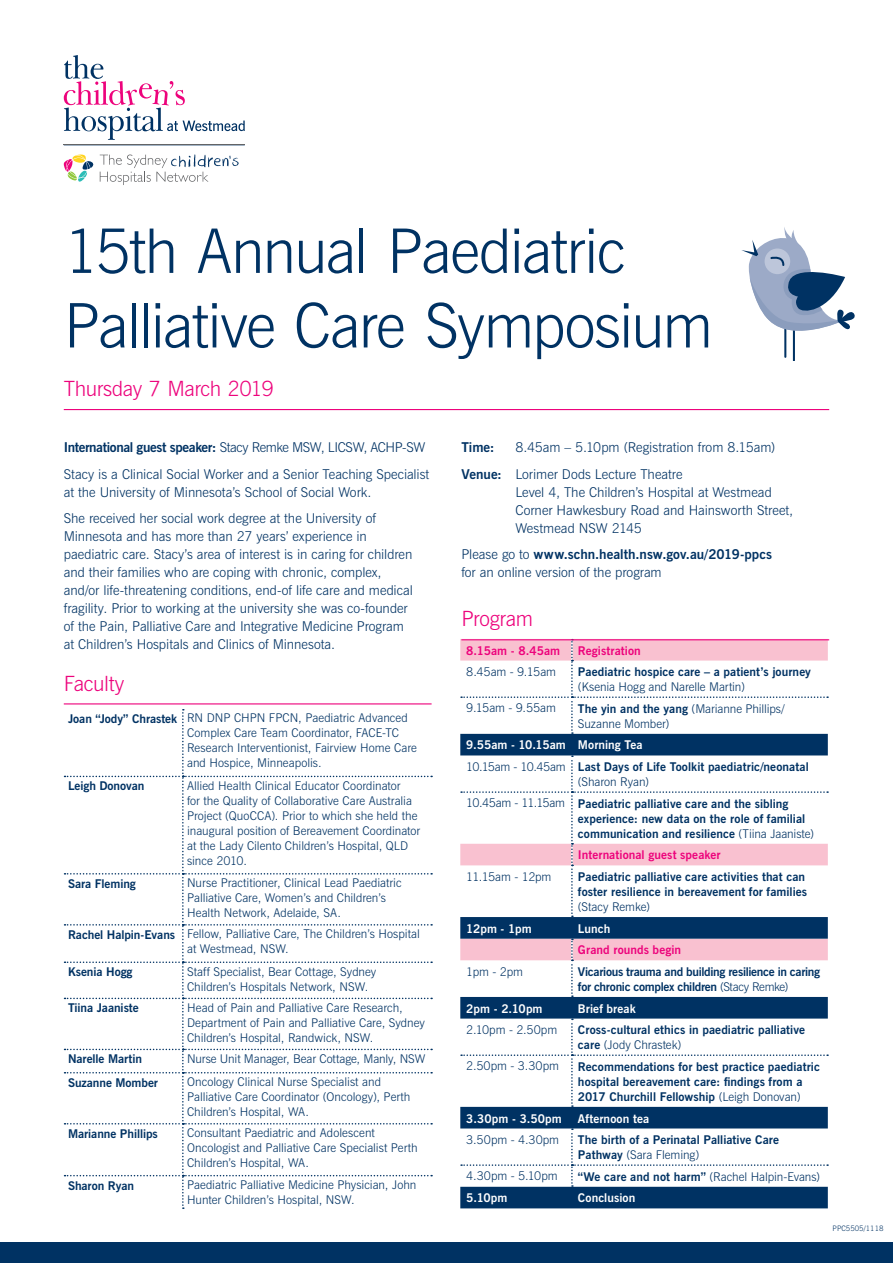
<style>
.page{position:relative;width:893px;height:1263px;background:#fff}
.page>*{position:absolute;margin:0;border:0;box-sizing:border-box;transform-origin:0 0}
.t1{font:300 61.35px/74.6px "News Gothic BT";letter-spacing:-.03em;color:#003263}
.t2{font:300 21px "News Gothic BT";letter-spacing:-.02em;color:#ed037c}
.t3{font:300 13.5px/18px "News Gothic BT";color:#003263}
.t4{font:700 13.5px "News Gothic BT";color:#003263}
.t5{font:300 12px/15px "News Gothic BT";color:#003263}
.t6{font:700 12px/15px "News Gothic BT";color:#003263}
.t7{font:700 12px/15px "News Gothic BT";letter-spacing:-.025em;color:#003263}
.t8{font:700 12px "News Gothic BT";letter-spacing:.005em;color:#fff}
.t9{font:700 12px "News Gothic BT";letter-spacing:.005em;color:#ed037c}
.t10{font:300 12px "News Gothic BT";letter-spacing:-.025em;color:#003263}
.t11{font:300 7.5px "News Gothic BT";color:#003263}
.s1{font-weight:700}
.s2{color:#fff}
.s3{font-weight:300}
</style>
<div class="page">
<hr style="left:784px;top:327px;width:2px;height:31px;background:#003263">
<hr style="left:793px;top:328px;width:2px;height:33px;background:#003263">
<svg style="left:741px;top:227px;width:114px;height:120px"></svg>
<svg style="left:100px;top:155px;width:139px;height:30px"></svg>
<svg style="left:64px;top:154px;width:30px;height:28px"></svg>
<hr style="left:64px;top:145px;width:181px;height:1px;background:#636466">
<svg style="left:64px;top:55px;width:181px;height:85px"></svg>
<hr style="left:64px;top:409px;width:765px;height:1px;background:#ed037c">
<svg style="left:65px;top:709px;width:367px;height:500px"></svg>
<hr style="left:64px;top:703px;width:368px;height:1px;background:#ed037c">
<svg style="left:460px;top:734px;width:368px;height:474px;fill:#003263"></svg>
<svg style="left:461px;top:640px;width:367px;height:94px"></svg>
<svg style="left:461px;top:755px;width:367px;height:162px"></svg>
<svg style="left:571px;top:939px;width:2px;height:58px"></svg>
<svg style="left:461px;top:1018px;width:367px;height:89px"></svg>
<svg style="left:461px;top:1128px;width:367px;height:59px"></svg>
<hr style="left:461px;top:639px;width:368px;height:1px;background:#ed037c">
<div style="left:0;top:1242px;width:893px;height:21px;background:#003263"></div>
<h1 class="t1" style="left:64px;top:213px;width:651px">15th Annual Paediatric<br>Palliative Care Symposium</h1>
<h2 class="t2" style="left:64px;top:376px;width:212px">Thursday 7 March 2019</h2>
<p class="t3" style="left:64px;top:434px;width:367px;line-height:26.5px"><span class="s1">International guest speaker:</span> Stacy Remke MSW, LICSW, ACHP-SW<br>Stacy is a Clinical Social Worker and a Senior Teaching Specialist</p>
<p class="t3" style="left:64px;top:479px;width:314px;line-height:26.5px">at the University of Minnesota’s School of Social Work.<br>She received her social work degree at the University of</p>
<p class="t3" style="left:64px;top:527px;width:351px">Minnesota and has more than 27 years’ experience in paediatric care. Stacy’s area of interest is in caring for children and their families who are coping with chronic, complex, and/or life-threatening conditions, end-of life care and medical fragility. Prior to working at the university she was co-founder of the Pain, Palliative Care and Integrative Medicine Program at Children’s Hospitals and Clinics of Minnesota.</p>
<h2 class="t2" style="left:64px;top:670px;width:62px">Faculty</h2>
<p class="t5" style="left:187px;top:711px;width:231px;text-indent:-119px"><span class="s1">Joan “Jody” Chrastek</span> RN DNP CHPN FPCN, Paediatric Advanced Complex Care Team Coordinator, FACE-TC Research Interventionist, Fairview Home Care and Hospice, Minneapolis.</p>
<p class="t6" style="left:68px;top:778px;width:78px">Leigh Donovan</p>
<p class="t5" style="left:187px;top:778px;width:235px">Allied Health Clinical Educator Coordinator<br>for the Quality of Collaborative Care Australia Project (QuoCCA). Prior to which she held the inaugural position of Bereavement Coordinator at the Lady Cilento Children’s Hospital, QLD since 2010.</p>
<p class="t6" style="left:68px;top:876px;width:69px">Sara Fleming</p>
<p class="t5" style="left:187px;top:875px;width:216px">Nurse Practitioner, Clinical Lead Paediatric<br>Palliative Care, Women’s and Children’s<br>Health Network, Adelaide, SA.</p>
<p class="t5" style="left:187px;top:926px;width:234px;text-indent:-119px"><span class="s1">Rachel Halpin-Evans</span> Fellow, Palliative Care, The Children’s Hospital at Westmead, NSW.</p>
<p class="t6" style="left:68px;top:964px;width:66px">Ksenia Hogg</p>
<p class="t5" style="left:187px;top:964px;width:191px">Staff Specialist, Bear Cottage, Sydney<br>Children’s Hospitals Network, NSW.</p>
<p class="t6" style="left:68px;top:1000px;width:72px">Tiina Jaaniste</p>
<p class="t5" style="left:187px;top:1000px;width:239px">Head of Pain and Palliative Care Research,<br>Department of Pain and Palliative Care, Sydney<br>Children’s Hospital, Randwick, NSW.</p>
<p class="t6" style="left:68px;top:1051px;width:75px">Narelle Martin</p>
<p class="t5" style="left:187px;top:1051px;width:240px">Nurse Unit Manager, Bear Cottage, Manly, NSW</p>
<p class="t6" style="left:68px;top:1075px;width:91px">Suzanne Momber</p>
<p class="t5" style="left:187px;top:1074px;width:225px">Oncology Clinical Nurse Specialist and<br>Palliative Care Coordinator (Oncology), Perth<br>Children’s Hospital, WA.</p>
<p class="t6" style="left:68px;top:1126px;width:91px">Marianne Phillips</p>
<p class="t5" style="left:187px;top:1125px;width:232px">Consultant Paediatric and Adolescent<br>Oncologist and Palliative Care Specialist Perth<br>Children’s Hospital, WA.</p>
<p class="t6" style="left:68px;top:1178px;width:68px">Sharon Ryan</p>
<p class="t5" style="left:187px;top:1177px;width:231px">Paediatric Palliative Medicine Physician, John<br>Hunter Children’s Hospital, NSW.</p>
<p class="t3" style="left:461px;top:434px;width:316px;line-height:26.5px;text-indent:54px">8.45am – 5.10pm (Registration from 8.15am)<br><span class="s1">Venue:</span> Lorimer Dods Lecture Theatre</p>
<p class="t3" style="left:515px;top:483px;width:279px">Level 4, The Children’s Hospital at Westmead<br>Corner Hawkesbury Road and Hainsworth Street,<br>Westmead NSW 2145</p>
<p class="t3" style="left:461px;top:545px;width:312px">Please go to <span class="s1">www.schn.health.nsw.gov.au/2019-ppcs </span>for an online version of the program</p>
<p class="t4" style="left:461px;top:439px;width:35px">Time:</p>
<h2 class="t2" style="left:461px;top:606px;width:73px">Program</h2>
<p class="t9" style="left:466px;top:643px;width:95px">8.15am - 8.45am</p>
<p class="t9" style="left:578px;top:643px;width:64px">Registration</p>
<p class="t5" style="left:466px;top:664px;width:91px">8.45am - 9.15am</p>
<p class="t6" style="left:578px;top:664px;width:235px">Paediatric hospice care – a patient’s journey</p>
<p class="t5" style="left:578px;top:679px;width:169px">(Ksenia Hogg and Narelle Martin)</p>
<p class="t5" style="left:466px;top:700px;width:91px">9.15am - 9.55am</p>
<p class="t5" style="left:578px;top:701px;width:208px"><span class="s1">The yin and the yang</span> (Marianne Phillips/<br>Suzanne Momber)</p>
<p class="t6" style="left:466px;top:734px;width:344px;line-height:21.6px"><span class="s2">9.55am - 10.15am Morning Tea<br></span><span class="s3">10.15am - 10.45am</span> Last Days of Life Toolkit paediatric/neonatal</p>
<p class="t6" style="left:466px;top:771px;width:324px;line-height:21.6px;text-indent:112px"><span class="s3">(Sharon Ryan)<br>10.45am - 11.15am</span> Paediatric palliative care and the sibling</p>
<p class="t6" style="left:578px;top:811px;width:238px">experience: new data on the role of familial communication and resilience <span class="s3">(Tiina Jaaniste)</span></p>
<p class="t9" style="left:578px;top:848px;width:144px">International guest speaker</p>
<p class="t10" style="left:466px;top:869px;width:87px">11.15am - 12pm</p>
<p class="t6" style="left:578px;top:869px;width:231px">Paediatric palliative care activities that can foster resilience in bereavement for families</p>
<p class="t5" style="left:578px;top:899px;width:74px">(Stacy Remke)</p>
<p class="t8" style="left:466px;top:921px;width:67px">12pm - 1pm</p>
<p class="t8" style="left:578px;top:921px;width:34px">Lunch</p>
<p class="t9" style="left:578px;top:943px;width:105px">Grand rounds begin</p>
<p class="t5" style="left:466px;top:964px;width:58px">1pm - 2pm</p>
<p class="t7" style="left:578px;top:964px;width:244px">Vicarious trauma and building resilience in caring for chronic complex children <span class="s3">(Stacy Remke)</span></p>
<p class="t8" style="left:466px;top:1001px;width:78px">2pm - 2.10pm</p>
<p class="t8" style="left:578px;top:1001px;width:59px">Brief break</p>
<p class="t5" style="left:466px;top:1022px;width:92px">2.10pm - 2.50pm</p>
<p class="t6" style="left:578px;top:1022px;width:229px">Cross-cultural ethics in paediatric palliative care <span class="s3">(Jody Chrastek)</span></p>
<p class="t5" style="left:466px;top:1058px;width:94px">2.50pm - 3.30pm</p>
<p class="t6" style="left:578px;top:1059px;width:244px">Recommendations for best practice paediatric hospital bereavement care: findings from a<br>2017 Churchill Fellowship <span class="s3">(Leigh Donovan)</span></p>
<p class="t8" style="left:466px;top:1111px;width:97px">3.30pm - 3.50pm</p>
<p class="t8" style="left:578px;top:1111px;width:73px">Afternoon tea</p>
<p class="t5" style="left:466px;top:1132px;width:94px">3.50pm - 4.30pm</p>
<p class="t6" style="left:578px;top:1132px;width:203px">The birth of a Perinatal Palliative Care<br>Pathway <span class="s3">(Sara Fleming)</span></p>
<p class="t5" style="left:466px;top:1168px;width:93px">4.30pm - 5.10pm</p>
<p class="t5" style="left:578px;top:1169px;width:244px"><span class="s1">“We care and not harm”</span> (Rachel Halpin-Evans)</p>
<p class="t8" style="left:466px;top:1191px;width:43px">5.10pm</p>
<p class="t8" style="left:578px;top:1191px;width:59px">Conclusion</p>
<p class="t11" style="left:833px;top:1224px;width:53px">PPC5505/1118</p>
</div>
